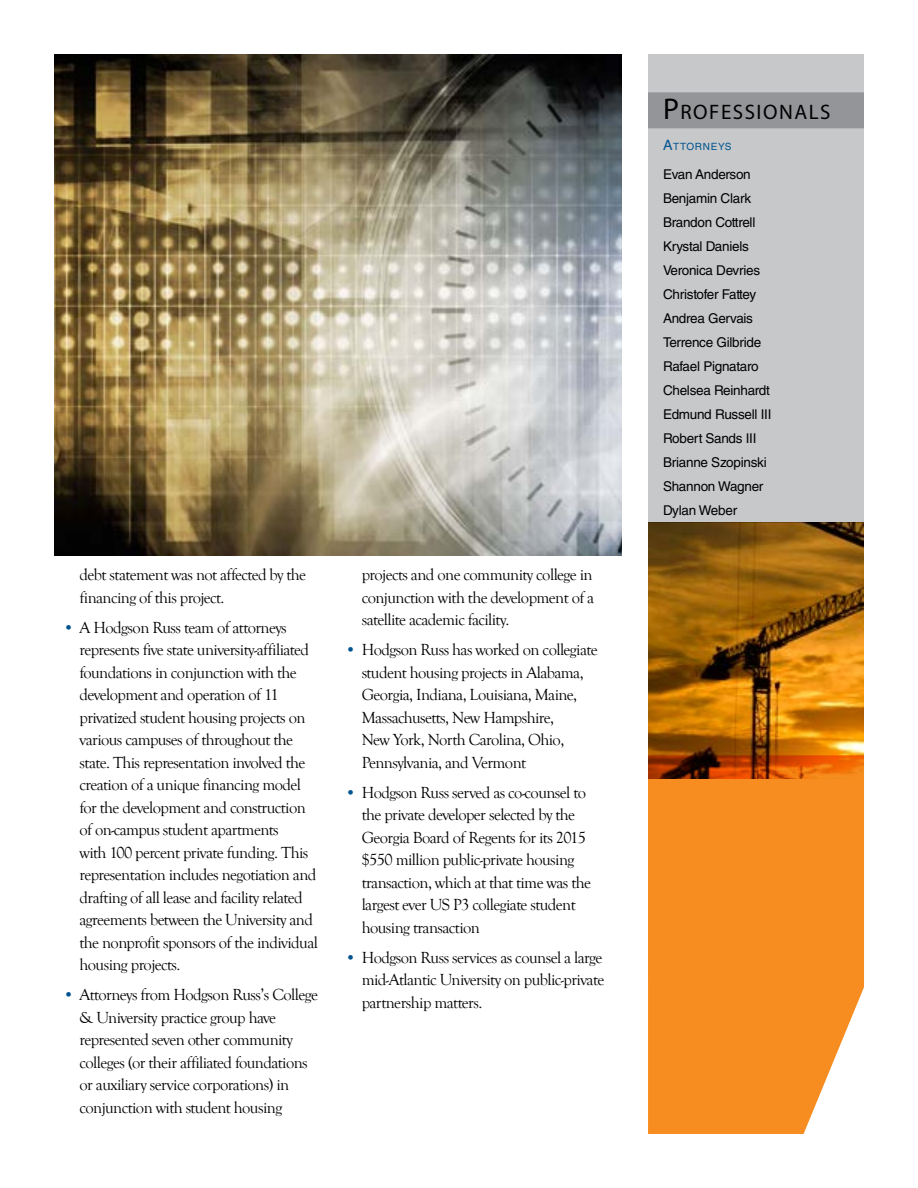
<style>
.page{position:relative;width:918px;height:1188px;background:#fff}
.page>*{position:absolute;margin:0;border:0;box-sizing:border-box;transform-origin:0 0}
.t1{font:21px "Myriad Pro";letter-spacing:.07em;color:#000}
.t2{font:16.5px/22.5px "Goudy Old Style T";letter-spacing:-.035em;color:#000}
.t3{font:13.5px/24px "Helvetica LT Std";letter-spacing:-.02em;color:#000}
.t4{font:10.05px "Helvetica LT Std";letter-spacing:.07em;color:#00548f}
.s1{color:#00548f}
.s2{font-size:30px}
.s3{font-size:14.25px}
</style>
<div class="page">
<svg style="left:648px;top:755px;width:216px;height:379px;background:#f89d41"></svg>
<div style="left:648px;top:54px;width:216px;height:469px;background:#c7c8ca"></div>
<div style="left:648px;top:92px;width:216px;height:36px;background:#939598"></div>
<img style="left:648px;top:523px;width:215px;height:257px">
<div style="left:648px;top:780px;width:216px;height:199px;background:#f78d20"></div>
<img style="left:54px;top:54px;width:568px;height:502px">
<p class="t2" style="left:80px;top:564px;width:228px">debt statement was not affected by the financing of this project.</p>
<p class="t2" style="left:80px;top:616px;width:240px;text-indent:-16px"><span class="s1">•</span> A Hodgson Russ team of attorneys represents five state university-affiliated foundations in conjunction with the development and operation of 11 privatized student housing projects on various campuses of throughout the state. This representation involved the creation of a unique financing model for the development and construction of on-campus student apartments<br>with 100 percent private funding. This representation includes negotiation and drafting of all lease and facility related agreements between the University and the nonprofit sponsors of the individual housing projects.</p>
<p class="t2" style="left:80px;top:984px;width:240px;text-indent:-16px"><span class="s1">•</span> Attorneys from Hodgson Russ’s College &amp; University practice group have represented seven other community colleges (or their affiliated foundations or auxiliary service corporations) in conjunction with student housing</p>
<p class="t2" style="left:362px;top:564px;width:234px;text-align:justify">projects and one community college in conjunction with the development of a satellite academic facility.</p>
<p class="t2" style="left:362px;top:639px;width:238px;text-indent:-16px"><span class="s1">•</span> Hodgson Russ has worked on collegiate student housing projects in Alabama, Georgia, Indiana, Louisiana, Maine, Massachusetts, New Hampshire,<br>New York, North Carolina, Ohio, Pennsylvania, and Vermont</p>
<p class="t2" style="left:362px;top:781px;width:231px;text-indent:-16px"><span class="s1">•</span> Hodgson Russ served as co-counsel to the private developer selected by the Georgia Board of Regents for its 2015 $550 million public-private housing transaction, which at that time was the largest ever US P3 collegiate student housing transaction</p>
<p class="t2" style="left:362px;top:947px;width:244px;text-align:justify;text-indent:-16px"><span class="s1">•</span> Hodgson Russ services as counsel a large mid-Atlantic University on public-private partnership matters.</p>
<p class="t1" style="left:663px;top:99px;width:169px"><span class="s2">P</span>ROFESSIONALS</p>
<p class="t4" style="left:663px;top:141px;width:70px"><span class="s3">A</span>TTORNEYS</p>
<p class="t3" style="left:663px;top:162px;width:110px">Evan Anderson<br>Benjamin Clark<br>Brandon Cottrell<br>Krystal Daniels<br>Veronica Devries<br>Christofer Fattey<br>Andrea Gervais<br>Terrence Gilbride<br>Rafael Pignataro<br>Chelsea Reinhardt<br>Edmund Russell III<br>Robert Sands III<br>Brianne Szopinski<br>Shannon Wagner<br>Dylan Weber</p>
</div>
